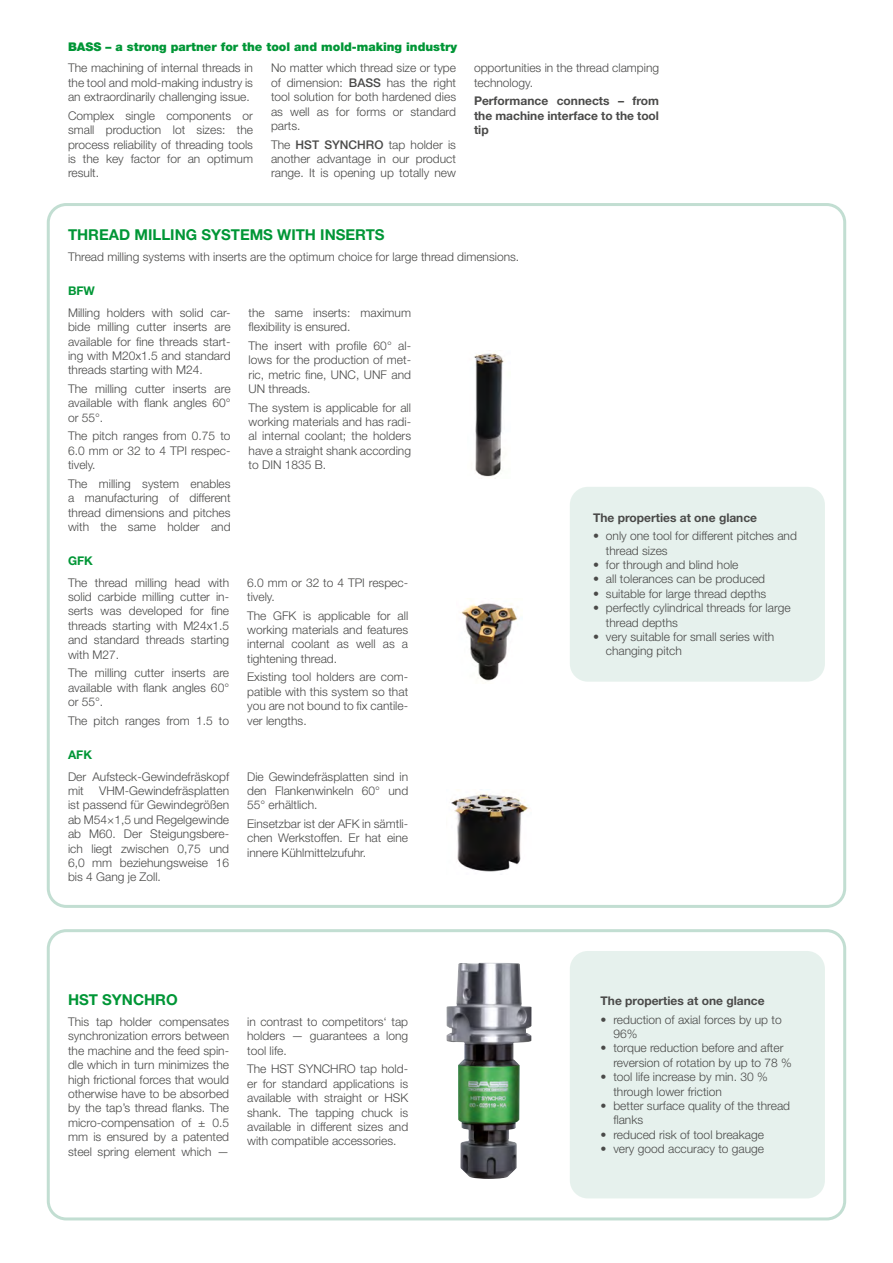
<style>
.page{position:relative;width:893px;height:1263px;background:#fff}
.page>*{position:absolute;margin:0;border:0;box-sizing:border-box;transform-origin:0 0}
.t1{font:700 15px "Helvetica Neue LT Std";color:#009636}
.t2{font:300 12px/14.4px "Helvetica Neue LT Std";color:#4a4a49;text-align:justify}
.t3{font:700 12px/14.4px "Helvetica Neue LT Std";color:#4a4a49;text-align:justify}
.t4{font:900 12px "Helvetica Neue LT Std";color:#009636}
.t5{font:700 12px "Helvetica Neue LT Std";color:#009636}
.s1{font-weight:500}
</style>
<div class="page">
<div style="left:47px;top:203px;width:799px;height:705px;border:3px solid #c2ded2;border-radius:18px"></div>
<div style="left:570px;top:951px;width:255px;height:247px;background:#e6f1ed;border-radius:18px"></div>
<img style="left:446px;top:963px;width:86px;height:216px">
<div style="left:47px;top:929px;width:799px;height:291px;border:3px solid #c2ded2;border-radius:18px"></div>
<img style="left:474px;top:353px;width:30px;height:124px">
<img style="left:460px;top:603px;width:58px;height:78px">
<img style="left:451px;top:794px;width:78px;height:78px">
<div style="left:570px;top:487px;width:255px;height:195px;background:#e6f1ed;border-radius:18px"></div>
<p class="t4" style="left:68px;top:40px;width:391px">BASS – a strong partner for the tool and mold-making industry</p>
<p class="t2" style="left:68px;top:61px;width:187px">The machining of internal threads in the tool and mold-making industry is an extraordinarily challenging issue.</p>
<p class="t2" style="left:68px;top:108px;width:187px">Complex single components or small production lot sizes: the process reliability of threading tools is the key factor for an optimum result.</p>
<p class="t2" style="left:271px;top:61px;width:187px">No matter which thread size or type of dimension: <span class="s1">BASS</span> has the right tool solution for both hardened dies as well as for forms or standard parts.</p>
<p class="t2" style="left:271px;top:137px;width:187px">The <span class="s1">HST SYNCHRO</span> tap holder is another advantage in our product range. It is opening up totally new</p>
<p class="t2" style="left:474px;top:61px;width:187px">opportunities in the thread clamping technology.</p>
<p class="t3" style="left:474px;top:94px;width:187px">Performance connects – from the machine interface to the tool tip</p>
<p class="t1" style="left:68px;top:225px;width:318px">THREAD MILLING SYSTEMS WITH INSERTS</p>
<p class="t2" style="left:68px;top:250px;width:453px">Thread milling systems with inserts are the optimum choice for large thread dimensions.</p>
<p class="t5" style="left:68px;top:284px;width:28px">BFW</p>
<p class="t2" style="left:68px;top:305px;width:164px">Milling holders with solid car&shy;bide milling cutter inserts are available for fine threads start&shy;ing with M20x1.5 and standard threads starting with M24.</p>
<p class="t2" style="left:68px;top:381px;width:164px">The milling cutter inserts are available with flank angles 60° or 55°.</p>
<p class="t2" style="left:68px;top:429px;width:164px">The pitch ranges from 0.75 to 6.0 mm or 32 to 4 TPI respec&shy;tively.</p>
<p class="t2" style="left:68px;top:476px;width:164px">The milling system enables a manufacturing of different thread dimensions and pitches with the same holder and</p>
<p class="t5" style="left:68px;top:553px;width:26px">GFK</p>
<p class="t2" style="left:68px;top:575px;width:163px">The thread milling head with solid carbide milling cutter in&shy;serts was developed for fine threads starting with M24x1.5 and standard threads starting with M27.</p>
<p class="t2" style="left:68px;top:665px;width:163px">The milling cutter inserts are available with flank angles 60° or 55°.</p>
<p class="t2" style="left:68px;top:713px;width:163px">The pitch ranges from 1.5 to</p>
<p class="t5" style="left:68px;top:747px;width:25px">AFK</p>
<p class="t2" style="left:68px;top:769px;width:163px">Der Aufsteck-Gewindefräskopf mit</p>
<p class="t2" style="left:68px;top:783px;width:163px;text-indent:31px">VHM-Gewindefräsplatten ist passend für Gewindegrößen ab M54×1,5 und Regelgewinde ab M60. Der Steigungsbere&shy;ich liegt zwischen 0,75 und 6,0 mm beziehungsweise 16 bis 4 Gang je Zoll.</p>
<p class="t2" style="left:249px;top:305px;width:164px">the same inserts: maximum flexibility is ensured.</p>
<p class="t2" style="left:249px;top:338px;width:164px">The insert with profile 60° al&shy;lows for the production of met&shy;ric, metric fine, UNC, UNF and UN threads.</p>
<p class="t2" style="left:249px;top:400px;width:164px">The system is applicable for all working materials and has radi&shy;al internal coolant; the holders have a straight shank according to DIN 1835 B.</p>
<p class="t2" style="left:247px;top:575px;width:163px">6.0 mm or 32 to 4 TPI respec&shy;tively.</p>
<p class="t2" style="left:247px;top:608px;width:163px">The GFK is applicable for all working materials and features internal coolant as well as a tightening thread.</p>
<p class="t2" style="left:247px;top:670px;width:163px">Existing tool holders are com&shy;patible with this system so that you are not bound to fix cantile&shy;ver lengths.</p>
<p class="t2" style="left:247px;top:769px;width:163px">Die Gewindefräsplatten sind in den Flankenwinkeln 60° und 55° erhältlich.</p>
<p class="t2" style="left:247px;top:816px;width:163px">Einsetzbar ist der AFK in sämtli&shy;chen Werkstoffen. Er hat eine innere Kühlmittelzufuhr.</p>
<p class="t1" style="left:68px;top:990px;width:111px">HST SYNCHRO</p>
<p class="t2" style="left:68px;top:1014px;width:163px">This tap holder compensates synchronization errors between the machine and the feed spin&shy;dle which in turn minimizes the high frictional forces that would otherwise have to be absorbed by the tap’s thread flanks. The micro-compensation of ± 0.5 mm is ensured by a patented steel spring element which —</p>
<p class="t2" style="left:247px;top:1014px;width:163px">in contrast to competitors‘ tap holders — guarantees a long tool life.</p>
<p class="t2" style="left:247px;top:1062px;width:163px">The HST SYNCHRO tap hold&shy;er for standard applications is available with straight or HSK shank. The tapping chuck is available in different sizes and with compatible accessories.</p>
<p class="t3" style="left:593px;top:510px;width:165px">The properties at one glance</p>
<p class="t2" style="left:606px;top:528px;width:192px;text-indent:-13px">• only one tool for different pitches and thread sizes</p>
<p class="t2" style="left:593px;top:557px;width:147px">• for through and blind hole</p>
<p class="t2" style="left:593px;top:572px;width:173px">• all tolerances can be produced</p>
<p class="t2" style="left:593px;top:586px;width:175px">• suitable for large thread depths</p>
<p class="t2" style="left:606px;top:600px;width:186px;text-indent:-13px">• perfectly cylindrical threads for large thread depths</p>
<p class="t2" style="left:606px;top:629px;width:170px;text-indent:-13px">• very suitable for small series with changing pitch</p>
<p class="t3" style="left:601px;top:993px;width:165px">The properties at one glance</p>
<p class="t2" style="left:613px;top:1012px;width:170px;text-indent:-13px">• reduction of axial forces by up to<br>96%</p>
<p class="t2" style="left:613px;top:1040px;width:180px;text-indent:-13px">• torque reduction before and after reversion of rotation by up to 78 %</p>
<p class="t2" style="left:613px;top:1069px;width:156px;text-indent:-13px">• tool life increase by min. 30 % through lower friction</p>
<p class="t2" style="left:613px;top:1098px;width:178px;text-indent:-13px">• better surface quality of the thread flanks</p>
<p class="t2" style="left:601px;top:1127px;width:165px">• reduced risk of tool breakage</p>
<p class="t2" style="left:601px;top:1141px;width:165px">• very good accuracy to gauge</p>
</div>
